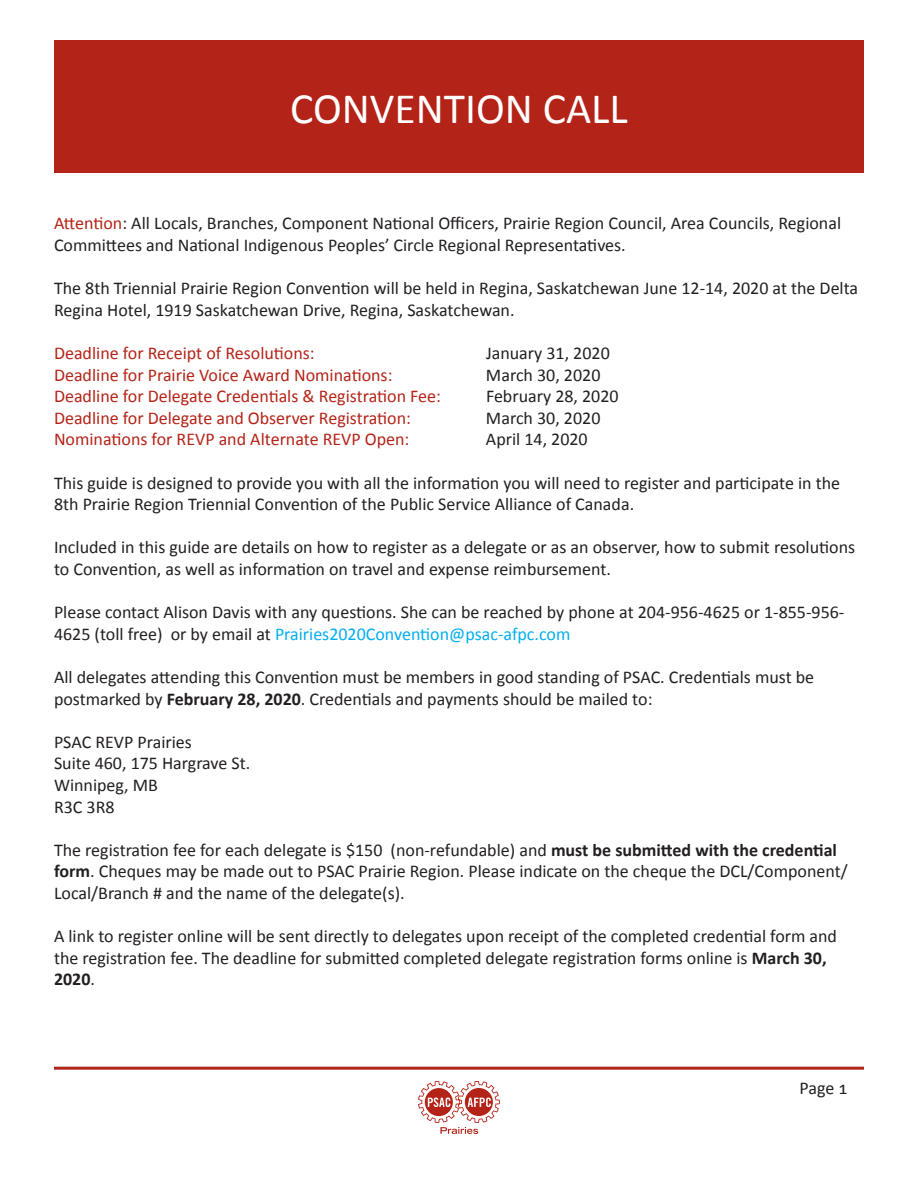
<style>
.page{position:relative;width:918px;height:1188px;background:#fff}
.page>*{position:absolute;margin:0;border:0;box-sizing:border-box;transform-origin:0 0}
.t1{font:43.5px "Calibri";color:#fff}
.t2{font:18px/21.6px "Calibri";color:#231f20}
.t3{font:18px "Calibri";color:#b42317}
.s1{color:#b42317}
.s2{color:#00aeef}
.s3{font-weight:700}
</style>
<div class="page">
<svg style="left:418px;top:1081px;width:82px;height:53px"></svg>
<hr style="left:54px;top:1067px;width:810px;height:3px;background:#b42317">
<div style="left:54px;top:40px;width:810px;height:133px;background:#b42317"></div>
<p class="t1" style="left:290px;top:81px;width:339px">CONVENTION CALL</p>
<p class="t2" style="left:54px;top:213px;width:789px"><span class="s1">Attention</span>: All Locals, Branches, Component National Officers, Prairie Region Council, Area Councils, Regional<br>Committees and National Indigenous Peoples’ Circle Regional Representatives.</p>
<p class="t2" style="left:54px;top:278px;width:806px">The 8th Triennial Prairie Region Convention will be held in Regina, Saskatchewan June 12-14, 2020 at the Delta<br>Regina Hotel, 1919 Saskatchewan Drive, Regina, Saskatchewan.</p>
<p class="t3" style="left:54px;top:342px;width:262px">Deadline for Receipt of Resolutions:</p>
<p class="t2" style="left:486px;top:342px;width:125px">January 31, 2020</p>
<p class="t3" style="left:54px;top:363px;width:340px">Deadline for Prairie Voice Award Nominations:</p>
<p class="t2" style="left:486px;top:364px;width:116px">March 30, 2020</p>
<p class="t3" style="left:54px;top:385px;width:388px">Deadline for Delegate Credentials &amp; Registration Fee:</p>
<p class="t2" style="left:486px;top:386px;width:134px">February 28, 2020</p>
<p class="t3" style="left:54px;top:407px;width:358px">Deadline for Delegate and Observer Registration:</p>
<p class="t2" style="left:486px;top:407px;width:116px">March 30, 2020</p>
<p class="t3" style="left:54px;top:428px;width:357px">Nominations for REVP and Alternate REVP Open:</p>
<p class="t2" style="left:486px;top:429px;width:103px">April 14, 2020</p>
<p class="t2" style="left:54px;top:472px;width:788px">This guide is designed to provide you with all the information you will need to register and participate in the<br>8th Prairie Region Triennial Convention of the Public Service Alliance of Canada.</p>
<p class="t2" style="left:54px;top:537px;width:803px">Included in this guide are details on how to register as a delegate or as an observer, how to submit resolutions to Convention, as well as information on travel and expense reimbursement.</p>
<p class="t2" style="left:54px;top:602px;width:792px">Please contact Alison Davis with any questions. She can be reached by phone at 204-956-4625 or 1-855-956-<br>4625 (toll free) or by email at <span class="s2">Prairies2020Convention@psac-afpc.com</span></p>
<p class="t2" style="left:54px;top:666px;width:762px">All delegates attending this Convention must be members in good standing of PSAC. Credentials must be postmarked by <span class="s3">February 28, 2020</span>. Credentials and payments should be mailed to:</p>
<p class="t2" style="left:54px;top:731px;width:139px">PSAC REVP Prairies</p>
<p class="t2" style="left:54px;top:753px;width:198px">Suite 460, 175 Hargrave St.</p>
<p class="t2" style="left:54px;top:774px;width:106px">Winnipeg, MB</p>
<p class="t2" style="left:54px;top:796px;width:62px">R3C 3R8</p>
<p class="t2" style="left:54px;top:839px;width:795px">The registration fee for each delegate is $150 (non-refundable) and <span class="s3">must be submitted with the credential form</span>. Cheques may be made out to PSAC Prairie Region. Please indicate on the cheque the DCL/Component/<br>Local/Branch # and the name of the delegate(s).</p>
<p class="t2" style="left:54px;top:926px;width:785px">A link to register online will be sent directly to delegates upon receipt of the completed credential form and the registration fee. The deadline for submitted completed delegate registration forms online is <span class="s3">March 30,<br>2020</span>.</p>
<p class="t2" style="left:799px;top:1078px;width:50px">Page 1</p>
</div>
